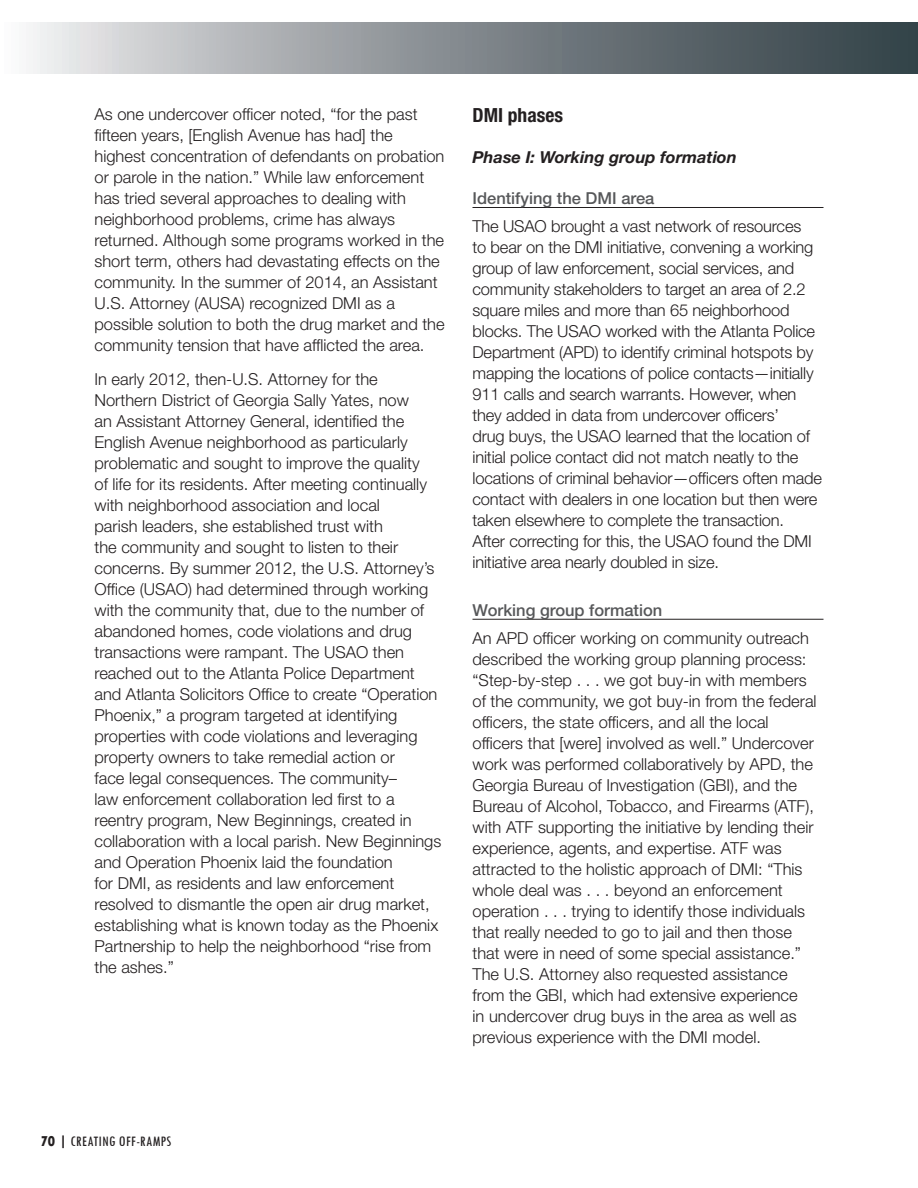
<style>
.page{position:relative;width:918px;height:1188px;background:#fff}
.page>*{position:absolute;margin:0;border:0;box-sizing:border-box;transform-origin:0 0}
.t1{font:700 condensed 19.5px "Helvetica Neue LT Std";color:#231f20}
.t2{font:300 16.5px/21px "Helvetica Neue LT Std";color:#231f20}
.t3{font:500 16.5px "Helvetica Neue LT Std";color:#57585a}
.t4{font:italic 700 16.5px "Helvetica Neue LT Std";color:#231f20}
.t5{font:condensed 15px "Tw Cen";letter-spacing:.025em;color:#231f20}
.s1{font-weight:800}
</style>
<div class="page">
<svg style="left:29px;top:23px;width:889px;height:51px;background:#868d91"></svg>
<hr style="left:472px;top:207px;width:352px;height:1px;background:#231f20">
<hr style="left:472px;top:619px;width:352px;height:1px;background:#231f20">
<p class="t2" style="left:94px;top:103px;width:352px">As one undercover officer noted, “for the past fifteen years, [English Avenue has had] the highest concentration of defendants on probation or parole in the nation.” While law enforcement has tried several approaches to dealing with neighborhood problems, crime has always returned. Although some programs worked in the short term, others had devastating effects on the community. In the summer of 2014, an Assistant U.S. Attorney (AUSA) recognized DMI as a possible solution to both the drug market and the community tension that have afflicted the area.</p>
<p class="t2" style="left:94px;top:369px;width:348px">In early 2012, then-U.S. Attorney for the Northern District of Georgia Sally Yates, now<br>an Assistant Attorney General, identified the English Avenue neighborhood as particularly problematic and sought to improve the quality<br>of life for its residents. After meeting continually with neighborhood association and local<br>parish leaders, she established trust with<br>the community and sought to listen to their concerns. By summer 2012, the U.S. Attorney’s Office (USAO) had determined through working with the community that, due to the number of abandoned homes, code violations and drug transactions were rampant. The USAO then reached out to the Atlanta Police Department and Atlanta Solicitors Office to create “Operation Phoenix,” a program targeted at identifying properties with code violations and leveraging property owners to take remedial action or<br>face legal consequences. The community–<br>law enforcement collaboration led first to a reentry program, New Beginnings, created in collaboration with a local parish. New Beginnings and Operation Phoenix laid the foundation<br>for DMI, as residents and law enforcement resolved to dismantle the open air drug market, establishing what is known today as the Phoenix Partnership to help the neighborhood “rise from the ashes.”</p>
<h4 class="t1" style="left:472px;top:103px;width:92px">DMI phases</h4>
<h5 class="t4" style="left:472px;top:147px;width:266px">Phase I: Working group formation</h5>
<h6 class="t3" style="left:472px;top:189px;width:183px">Identifying the DMI area</h6>
<p class="t2" style="left:472px;top:215px;width:351px">The USAO brought a vast network of resources<br>to bear on the DMI initiative, convening a working group of law enforcement, social services, and community stakeholders to target an area of 2.2 square miles and more than 65 neighborhood blocks. The USAO worked with the Atlanta Police Department (APD) to identify criminal hotspots by mapping the locations of police contacts—initially 911 calls and search warrants. However, when they added in data from undercover officers’<br>drug buys, the USAO learned that the location of initial police contact did not match neatly to the locations of criminal behavior—officers often made contact with dealers in one location but then were taken elsewhere to complete the transaction.<br>After correcting for this, the USAO found the DMI initiative area nearly doubled in size.</p>
<h6 class="t3" style="left:472px;top:601px;width:191px">Working group formation</h6>
<p class="t2" style="left:472px;top:627px;width:346px">An APD officer working on community outreach described the working group planning process: “Step-by-step . . . we got buy-in with members of the community, we got buy-in from the federal officers, the state officers, and all the local officers that [were] involved as well.” Undercover work was performed collaboratively by APD, the Georgia Bureau of Investigation (GBI), and the Bureau of Alcohol, Tobacco, and Firearms (ATF), with ATF supporting the initiative by lending their experience, agents, and expertise. ATF was attracted to the holistic approach of DMI: “This whole deal was . . . beyond an enforcement operation . . . trying to identify those individuals that really needed to go to jail and then those that were in need of some special assistance.” The U.S. Attorney also requested assistance from the GBI, which had extensive experience<br>in undercover drug buys in the area as well as previous experience with the DMI model.</p>
<p class="t5" style="left:40px;top:1132px;width:132px"><span class="s1">70 |</span> CREATING OFF-RAMPS</p>
</div>
